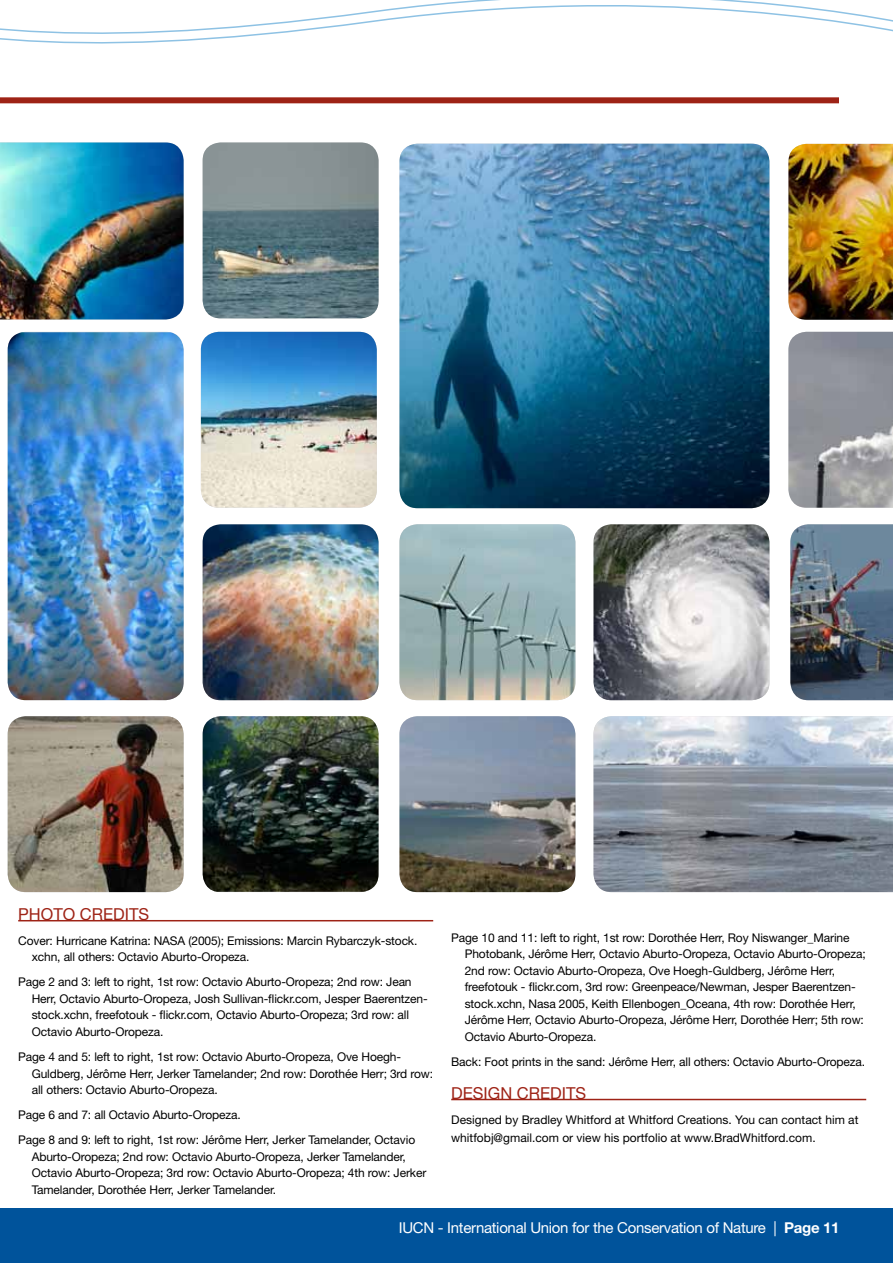
<style>
.page{position:relative;width:893px;height:1263px;background:#fff}
.page>*{position:absolute;margin:0;border:0;box-sizing:border-box;transform-origin:0 0}
.t1{font:16.5px "Helvetica Neue LT Std";color:#9e2316}
.t2{font:15px "Helvetica Neue LT Std";letter-spacing:-.02em;color:#fff}
.t3{font:12px/16.5px "Helvetica Neue LT Std";letter-spacing:-.01em;color:#000}
.s1{font-weight:700}
</style>
<div class="page">
<div style="left:0;top:1207px;width:893px;height:56px;background:#00539b"></div>
<svg style="left:0;top:1207px;width:343px;height:1px"></svg>
<svg style="left:0;top:0;width:893px;height:44px"></svg>
<div style="left:0;top:97px;width:839px;height:6px;background:#9e2316"></div>
<img style="left:0;top:142px;width:184px;height:177px">
<img style="left:203px;top:142px;width:176px;height:176px">
<img style="left:399px;top:144px;width:370px;height:364px">
<img style="left:788px;top:144px;width:105px;height:176px">
<img style="left:201px;top:332px;width:176px;height:175px">
<img style="left:203px;top:524px;width:176px;height:176px">
<img style="left:203px;top:716px;width:176px;height:176px">
<img style="left:399px;top:524px;width:176px;height:176px">
<img style="left:593px;top:524px;width:176px;height:176px">
<img style="left:788px;top:332px;width:105px;height:176px">
<img style="left:790px;top:524px;width:103px;height:176px">
<img style="left:399px;top:716px;width:176px;height:176px">
<img style="left:593px;top:716px;width:300px;height:176px">
<img style="left:8px;top:332px;width:176px;height:368px">
<img style="left:8px;top:716px;width:176px;height:176px">
<hr style="left:18px;top:920px;width:415px;height:1px;background:#9e2316">
<hr style="left:451px;top:1099px;width:415px;height:1px;background:#9e2316">
<h1 class="t1" style="left:18px;top:904px;width:23px">Photo</h1>
<h1 class="t1" style="left:80px;top:904px;width:11px">credits</h1>
<p class="t3" style="left:32px;top:932px;width:387px;text-indent:-14px">Cover: Hurricane Katrina: NASA (2005); Emissions: Marcin Rybarczyk-stock. xchn, all others: Octavio Aburto-Oropeza.</p>
<p class="t3" style="left:32px;top:974px;width:398px;text-indent:-14px">Page 2 and 3: left to right, 1st row: Octavio Aburto-Oropeza; 2nd row: Jean Herr, Octavio Aburto-Oropeza, Josh Sullivan-flickr.com, Jesper Baerentzen&shy;stock.xchn, freefotouk - flickr.com, Octavio Aburto-Oropeza; 3rd row: all Octavio Aburto-Oropeza.</p>
<p class="t3" style="left:32px;top:1048px;width:403px;text-indent:-14px">Page 4 and 5: left to right, 1st row: Octavio Aburto-Oropeza, Ove Hoegh-<br>Guldberg, Jérôme Herr, Jerker Tamelander; 2nd row: Dorothée Herr; 3rd row: all others: Octavio Aburto-Oropeza.</p>
<p class="t3" style="left:18px;top:1102px;width:398px;line-height:25px">Page 6 and 7: all Octavio Aburto-Oropeza.<br>Page 8 and 9: left to right, 1st row: Jérôme Herr, Jerker Tamelander, Octavio</p>
<p class="t3" style="left:32px;top:1148px;width:396px">Aburto-Oropeza; 2nd row: Octavio Aburto-Oropeza, Jerker Tamelander,<br>Octavio Aburto-Oropeza; 3rd row: Octavio Aburto-Oropeza; 4th row: Jerker<br>Tamelander, Dorothée Herr, Jerker Tamelander.</p>
<p class="t3" style="left:465px;top:929px;width:403px;text-indent:-14px">Page 10 and 11: left to right, 1st row: Dorothée Herr, Roy Niswanger_Marine Photobank, Jérôme Herr, Octavio Aburto-Oropeza, Octavio Aburto-Oropeza; 2nd row: Octavio Aburto-Oropeza, Ove Hoegh-Guldberg, Jérôme Herr, freefotouk - flickr.com, 3rd row: Greenpeace/Newman, Jesper Baerentzen&shy;stock.xchn, Nasa 2005, Keith Ellenbogen_Oceana, 4th row: Dorothée Herr, Jérôme Herr, Octavio Aburto-Oropeza, Jérôme Herr, Dorothée Herr; 5th row:<br>Octavio Aburto-Oropeza.</p>
<p class="t3" style="left:451px;top:1053px;width:415px">Back: Foot prints in the sand: Jérôme Herr, all others: Octavio Aburto-Oropeza.</p>
<h1 class="t1" style="left:451px;top:1083px;width:23px">Design</h1>
<h1 class="t1" style="left:517px;top:1083px;width:23px">Credits</h1>
<p class="t3" style="left:451px;top:1110px;width:409px;line-height:18px">Designed by Bradley Whitford at Whitford Creations. You can contact him at whitfobj@gmail.com or view his portfolio at www.BradWhitford.com.</p>
<p class="t2" style="left:399px;top:1219px;width:442px">IUCN - International Union for the Conservation of Nature | <span class="s1">Page 11</span></p>
</div>
